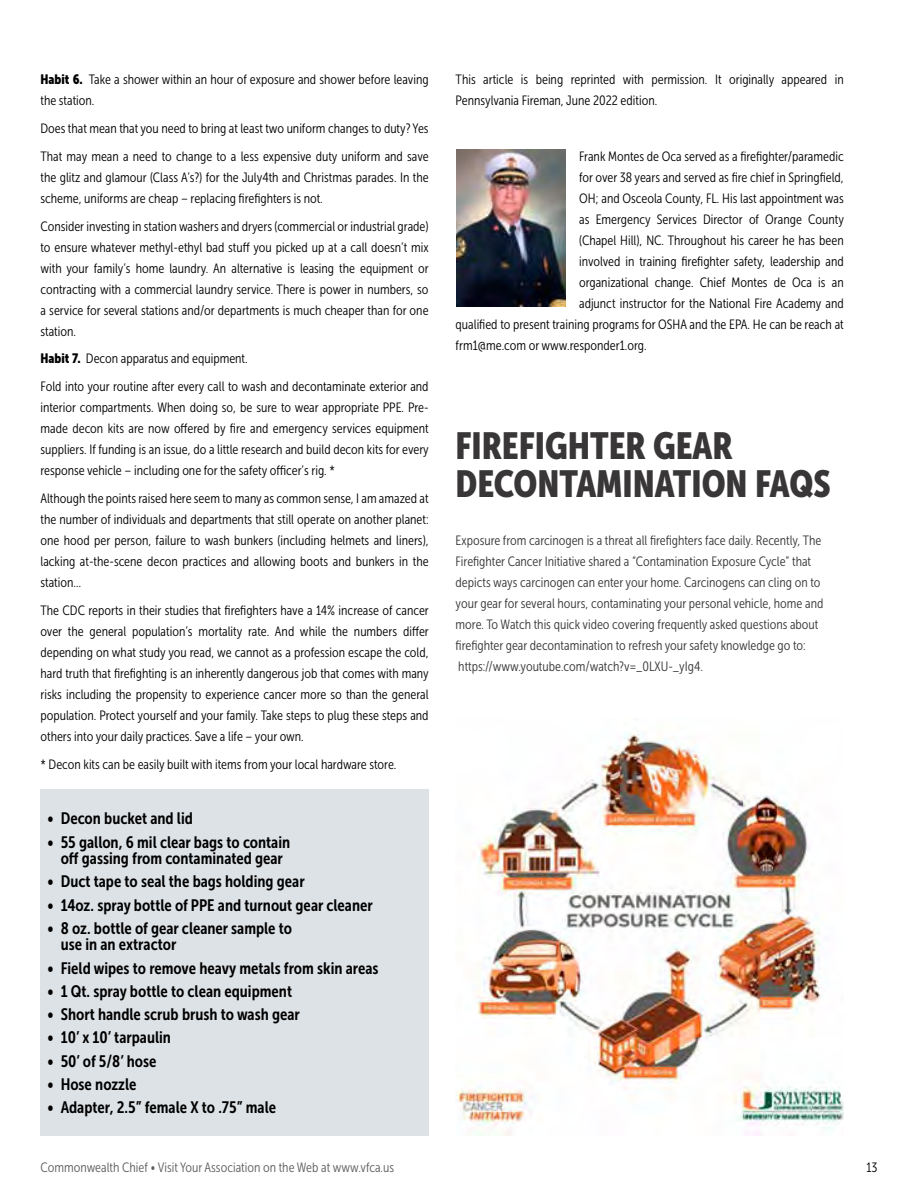
<style>
.page{position:relative;width:918px;height:1188px;background:#fff}
.page>*{position:absolute;margin:0;border:0;box-sizing:border-box;transform-origin:0 0}
.t1{font:37.5px/37.5px "Museo Sans Cond 900";color:#383637}
.t2{font:16.5px/16.5px "Museo Sans Cond 700";color:#000;text-align:center}
.t3{font:13.5px/21px "Museo Sans Cond 300";color:#000}
.t4{font:13.5px/21px "Museo Sans Cond 300";color:#383637}
.t5{font:13.5px "Museo Sans Cond 300";color:#5e5e5f}
.s1{font-family:"Museo Sans Cond 900"}
</style>
<div class="page">
<div style="left:40px;top:789px;width:389px;height:347px;background:#dde2e6"></div>
<img style="left:456px;top:149px;width:110px;height:157px">
<img style="left:456px;top:733px;width:388px;height:403px">
<p class="t3" style="left:40px;top:69px;width:390px"><span class="s1">Habit 6.</span> Take a shower within an hour of exposure and shower before leaving the station.</p>
<p class="t3" style="left:40px;top:115px;width:390px;line-height:27.8px">Does that mean that you need to bring at least two uniform changes to duty? Yes<br>That may mean a need to change to a less expensive duty uniform and save</p>
<p class="t3" style="left:40px;top:167px;width:390px">the glitz and glamour (Class A’s?) for the July4th and Christmas parades. In the scheme, uniforms are cheap – replacing firefighters is not.</p>
<p class="t3" style="left:40px;top:216px;width:390px;text-align:justify">Consider investing in station washers and dryers (commercial or industrial grade) to ensure whatever methyl-ethyl bad stuff you picked up at a call doesn’t mix with your family’s home laundry. An alternative is leasing the equipment or contracting with a commercial laundry service. There is power in numbers, so a service for several stations and/or departments is much cheaper than for one station.</p>
<p class="t3" style="left:40px;top:345px;width:390px;line-height:27.8px"><span class="s1">Habit 7.</span> Decon apparatus and equipment.<br>Fold into your routine after every call to wash and decontaminate exterior and</p>
<p class="t3" style="left:40px;top:397px;width:390px;text-align:justify">interior compartments. When doing so, be sure to wear appropriate PPE. Pre&shy;made decon kits are now offered by fire and emergency services equipment suppliers. If funding is an issue, do a little research and build decon kits for every response vehicle – including one for the safety officer’s rig. *</p>
<p class="t3" style="left:40px;top:488px;width:390px;text-align:justify">Although the points raised here seem to many as common sense, I am amazed at the number of individuals and departments that still operate on another planet: one hood per person, failure to wash bunkers (including helmets and liners), lacking at-the-scene decon practices and allowing boots and bunkers in the station…</p>
<p class="t3" style="left:40px;top:600px;width:390px;text-align:justify">The CDC reports in their studies that firefighters have a 14% increase of cancer over the general population’s mortality rate. And while the numbers differ depending on what study you read, we cannot as a profession escape the cold, hard truth that firefighting is an inherently dangerous job that comes with many risks including the propensity to experience cancer more so than the general population. Protect yourself and your family. Take steps to plug these steps and others into your daily practices. Save a life – your own.</p>
<p class="t3" style="left:40px;top:754px;width:357px">* Decon kits can be easily built with items from your local hardware store.</p>
<p class="t2" style="left:47px;top:811px;width:147px">• Decon bucket and lid</p>
<p class="t2" style="left:47px;top:834px;width:245px">• 55 gallon, 6 mil clear bags to contain off gassing from contaminated gear</p>
<p class="t2" style="left:47px;top:874px;width:259px">• Duct tape to seal the bags holding gear</p>
<p class="t2" style="left:47px;top:897px;width:327px">• 14oz. spray bottle of PPE and turnout gear cleaner</p>
<p class="t2" style="left:61px;top:920px;width:233px;text-align:left;text-indent:-13px">• 8 oz. bottle of gear cleaner sample to use in an extractor</p>
<p class="t2" style="left:47px;top:960px;width:333px">• Field wipes to remove heavy metals from skin areas</p>
<p class="t2" style="left:47px;top:983px;width:246px">• 1 Qt. spray bottle to clean equipment</p>
<p class="t2" style="left:47px;top:1006px;width:254px">• Short handle scrub brush to wash gear</p>
<p class="t2" style="left:47px;top:1030px;width:125px">• 10’ x 10’ tarpaulin</p>
<p class="t2" style="left:47px;top:1053px;width:111px">• 50’ of 5/8’ hose</p>
<p class="t2" style="left:47px;top:1076px;width:91px">• Hose nozzle</p>
<p class="t2" style="left:47px;top:1099px;width:230px">• Adapter, 2.5” female X to .75” male</p>
<p class="t3" style="left:456px;top:69px;width:390px">This article is being reprinted with permission. It originally appeared in<br>Pennsylvania Fireman, June 2022 edition.</p>
<p class="t3" style="left:579px;top:146px;width:266px">Frank Montes de Oca served as a firefighter/paramedic</p>
<p class="t3" style="left:579px;top:167px;width:266px">for over 38 years and served as fire chief in Springfield,</p>
<p class="t3" style="left:579px;top:188px;width:266px">OH; and Osceola County, FL. His last appointment was</p>
<p class="t3" style="left:579px;top:209px;width:266px">as Emergency Services Director of Orange County</p>
<p class="t3" style="left:579px;top:230px;width:266px">(Chapel Hill), NC. Throughout his career he has been</p>
<p class="t3" style="left:579px;top:251px;width:266px">involved in training firefighter safety, leadership and</p>
<p class="t3" style="left:579px;top:272px;width:266px">organizational change. Chief Montes de Oca is an</p>
<p class="t3" style="left:579px;top:293px;width:266px">adjunct instructor for the National Fire Academy and</p>
<p class="t3" style="left:456px;top:314px;width:390px">qualified to present training programs for OSHA and the EPA. He can be reach at</p>
<p class="t3" style="left:456px;top:335px;width:192px">frm1@me.com or www.responder1.org.</p>
<h1 class="t1" style="left:456px;top:427px;width:376px">FIREFIGHTER GEAR<br>DECONTAMINATION FAQS</h1>
<p class="t4" style="left:456px;top:530px;width:369px">Exposure from carcinogen is a threat all firefighters face daily. Recently, The Firefighter Cancer Initiative shared a “Contamination Exposure Cycle” that depicts ways carcinogen can enter your home. Carcinogens can cling on to your gear for several hours, contaminating your personal vehicle, home and more. To Watch this quick video covering frequently asked questions about firefighter gear decontamination to refresh your safety knowledge go to: https://www.youtube.com/watch?v=_0LXU-_yIg4.</p>
<p class="t5" style="left:40px;top:1160px;width:355px">Commonwealth Chief • Visit Your Association on the Web at www.vfca.us</p>
<p class="t3" style="left:866px;top:1157px;width:13px">13</p>
</div>
